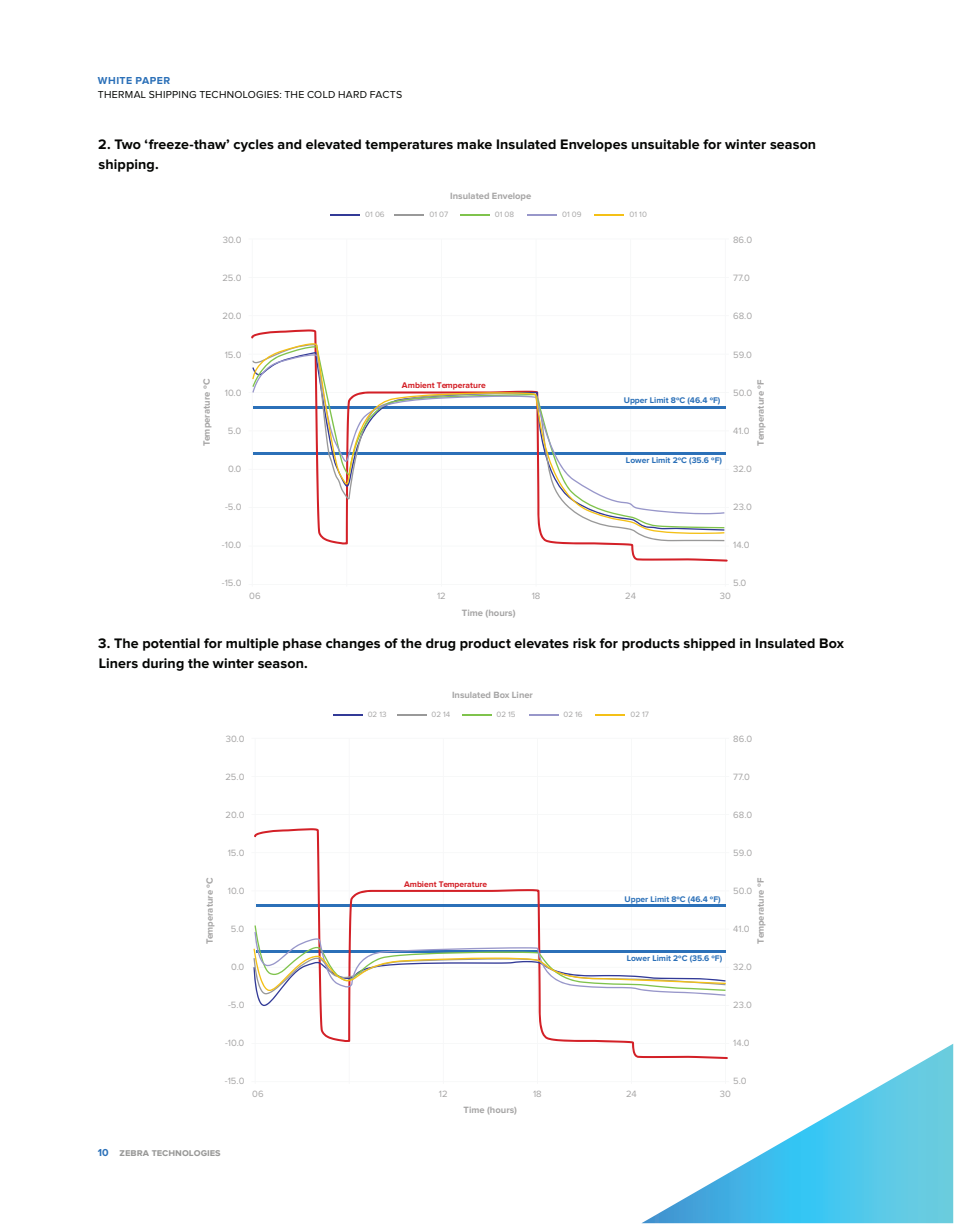
<style>
.page{position:relative;width:961px;height:1231px;background:#fff}
.page>*{position:absolute;margin:0;border:0;box-sizing:border-box;transform-origin:0 0}
.Body{font:700 14.25px/20.2px "Proxima Nova";letter-spacing:.005em;color:#040503}
.t1{font:10.5px "Proxima Nova";letter-spacing:.025em;color:#040503}
.t2{font:700 10.5px "Proxima Nova";color:#999998}
.Collateral_Type{font:700 10.5px "Proxima Nova";letter-spacing:.04em;color:#2b70b8}
.t3{font:9.45px "Proxima Nova";color:#a6a5a5}
.t4{font:700 9.45px "Proxima Nova";color:#a6a5a5}
.t5{font:700 9.3px "Proxima Nova";color:#a6a5a5}
.t6{font:700 8.55px "Proxima Nova";color:#2b70b8}
.t7{font:700 8.55px "Proxima Nova";color:#d32027}
.t8{font:700 8.4px "Proxima Nova";color:#2b70b8}
.t9{font:700 8.4px "Proxima Nova";color:#d32027}
.t10{font:8.1px "Proxima Nova";color:#a6a5a5}
.t11{font:7.95px "Proxima Nova";color:#a6a5a5}
.s1{color:#2b70b8}
</style>
<div class="page">
<svg style="left:642px;top:1044px;width:311px;height:179px"></svg>
<hr style="left:330px;top:214px;width:30px;height:2px;background:#323a97">
<hr style="left:395px;top:214px;width:29px;height:2px;background:#999">
<hr style="left:460px;top:214px;width:29px;height:2px;background:#7fc34c">
<hr style="left:527px;top:214px;width:29px;height:2px;background:#9897ca">
<hr style="left:595px;top:214px;width:29px;height:2px;background:#f4c016">
<svg style="left:251px;top:329px;width:476px;height:232px"></svg>
<svg style="left:252px;top:534px;width:472px;height:7px"></svg>
<svg style="left:252px;top:343px;width:472px;height:191px"></svg>
<svg style="left:333px;top:714px;width:29px;height:1px"></svg>
<svg style="left:397px;top:714px;width:29px;height:1px"></svg>
<svg style="left:462px;top:714px;width:29px;height:1px"></svg>
<svg style="left:529px;top:714px;width:29px;height:1px"></svg>
<svg style="left:596px;top:714px;width:29px;height:1px"></svg>
<svg style="left:253px;top:828px;width:476px;height:256px"></svg>
<p class="Collateral_Type" style="left:98px;top:74px;width:74px">WHITE PAPER</p>
<p class="t1" style="left:98px;top:90px;width:306px">THERMAL SHIPPING TECHNOLOGIES: THE COLD HARD FACTS</p>
<p class="Body" style="left:98px;top:135px;width:719px">2. Two ‘freeze-thaw’ cycles and elevated temperatures make Insulated Envelopes unsuitable for winter season shipping.</p>
<p class="t4" style="left:450px;top:190px;width:83px">Insulated Envelope</p>
<p class="t10" style="left:365px;top:210px;width:21px">01 06</p>
<p class="t10" style="left:429px;top:210px;width:20px">01 07</p>
<p class="t10" style="left:495px;top:210px;width:21px">01 08</p>
<p class="t10" style="left:562px;top:210px;width:21px">01 09</p>
<p class="t10" style="left:629px;top:210px;width:19px">01 10</p>
<p class="t3" style="left:223px;top:236px;width:20px">30.0</p>
<p class="t3" style="left:222px;top:274px;width:21px">25.0</p>
<p class="t3" style="left:222px;top:312px;width:21px">20.0</p>
<p class="t3" style="left:225px;top:350px;width:18px">15.0</p>
<p class="t3" style="left:225px;top:388px;width:18px">10.0</p>
<p class="t3" style="left:228px;top:426px;width:15px">5.0</p>
<p class="t3" style="left:228px;top:464px;width:15px">0.0</p>
<p class="t3" style="left:225px;top:502px;width:18px">-5.0</p>
<p class="t3" style="left:222px;top:540px;width:21px">-10.0</p>
<p class="t3" style="left:222px;top:579px;width:21px">-15.0</p>
<p class="t3" style="left:733px;top:236px;width:21px">86.0</p>
<p class="t3" style="left:733px;top:274px;width:18px">77.0</p>
<p class="t3" style="left:733px;top:312px;width:21px">68.0</p>
<p class="t3" style="left:733px;top:350px;width:20px">59.0</p>
<p class="t3" style="left:733px;top:388px;width:21px">50.0</p>
<p class="t3" style="left:733px;top:426px;width:18px">41.0</p>
<p class="t3" style="left:733px;top:464px;width:20px">32.0</p>
<p class="t3" style="left:733px;top:502px;width:20px">23.0</p>
<p class="t3" style="left:733px;top:540px;width:18px">14.0</p>
<p class="t3" style="left:733px;top:579px;width:15px">5.0</p>
<p class="t4" style="left:201px;top:446px;width:69px;rotate:-90deg">Temperature ºC</p>
<p class="t4" style="left:755px;top:446px;width:68px;rotate:-90deg">Temperature ºF</p>
<p class="t7" style="left:402px;top:381px;width:85px">Ambient Temperature</p>
<p class="t6" style="left:623px;top:396px;width:98px">Upper Limit 8ºC (46.4 ºF)</p>
<p class="t6" style="left:626px;top:455px;width:98px">Lower Limit 2ºC (35.6 ºF)</p>
<p class="t3" style="left:249px;top:592px;width:13px">06</p>
<p class="t3" style="left:437px;top:592px;width:10px">12</p>
<p class="t3" style="left:531px;top:592px;width:10px">18</p>
<p class="t3" style="left:625px;top:592px;width:12px">24</p>
<p class="t3" style="left:719px;top:592px;width:13px">30</p>
<p class="t4" style="left:462px;top:607px;width:55px">Time (hours)</p>
<p class="Body" style="left:98px;top:633px;width:747px">3. The potential for multiple phase changes of the drug product elevates risk for products shipped in Insulated Box<br>Liners during the winter season.</p>
<p class="t5" style="left:452px;top:690px;width:82px">Insulated Box Liner</p>
<p class="t11" style="left:368px;top:710px;width:20px">02 13</p>
<p class="t11" style="left:431px;top:710px;width:20px">02 14</p>
<p class="t11" style="left:496px;top:710px;width:21px">02 15</p>
<p class="t11" style="left:563px;top:710px;width:21px">02 16</p>
<p class="t11" style="left:630px;top:710px;width:20px">02 17</p>
<p class="t3" style="left:226px;top:735px;width:20px">30.0</p>
<p class="t3" style="left:225px;top:773px;width:21px">25.0</p>
<p class="t3" style="left:225px;top:810px;width:20px">20.0</p>
<p class="t3" style="left:228px;top:848px;width:18px">15.0</p>
<p class="t3" style="left:228px;top:886px;width:18px">10.0</p>
<p class="t3" style="left:231px;top:924px;width:15px">5.0</p>
<p class="t3" style="left:231px;top:962px;width:15px">0.0</p>
<p class="t3" style="left:228px;top:1000px;width:18px">-5.0</p>
<p class="t3" style="left:225px;top:1038px;width:21px">-10.0</p>
<p class="t3" style="left:225px;top:1076px;width:21px">-15.0</p>
<p class="t3" style="left:733px;top:735px;width:21px">86.0</p>
<p class="t3" style="left:733px;top:773px;width:18px">77.0</p>
<p class="t3" style="left:733px;top:810px;width:21px">68.0</p>
<p class="t3" style="left:733px;top:848px;width:20px">59.0</p>
<p class="t3" style="left:733px;top:886px;width:21px">50.0</p>
<p class="t3" style="left:733px;top:924px;width:18px">41.0</p>
<p class="t3" style="left:733px;top:962px;width:20px">32.0</p>
<p class="t3" style="left:733px;top:1000px;width:20px">23.0</p>
<p class="t3" style="left:733px;top:1038px;width:18px">14.0</p>
<p class="t3" style="left:733px;top:1076px;width:15px">5.0</p>
<p class="t4" style="left:204px;top:944px;width:69px;rotate:-90deg">Temperature ºC</p>
<p class="t4" style="left:755px;top:944px;width:67px;rotate:-90deg">Temperature ºF</p>
<p class="t9" style="left:404px;top:879px;width:85px">Ambient Temperature</p>
<p class="t8" style="left:624px;top:894px;width:98px">Upper Limit 8ºC (46.4 ºF)</p>
<p class="t8" style="left:626px;top:953px;width:97px">Lower Limit 2ºC (35.6 ºF)</p>
<p class="t3" style="left:252px;top:1089px;width:13px">06</p>
<p class="t3" style="left:439px;top:1089px;width:10px">12</p>
<p class="t3" style="left:533px;top:1089px;width:10px">18</p>
<p class="t3" style="left:626px;top:1089px;width:12px">24</p>
<p class="t3" style="left:720px;top:1089px;width:13px">30</p>
<p class="t2" style="left:98px;top:1146px;width:124px"><span class="s1">10</span> zebra technologies</p>
<p class="t4" style="left:463px;top:1104px;width:55px">Time (hours)</p>
</div>
